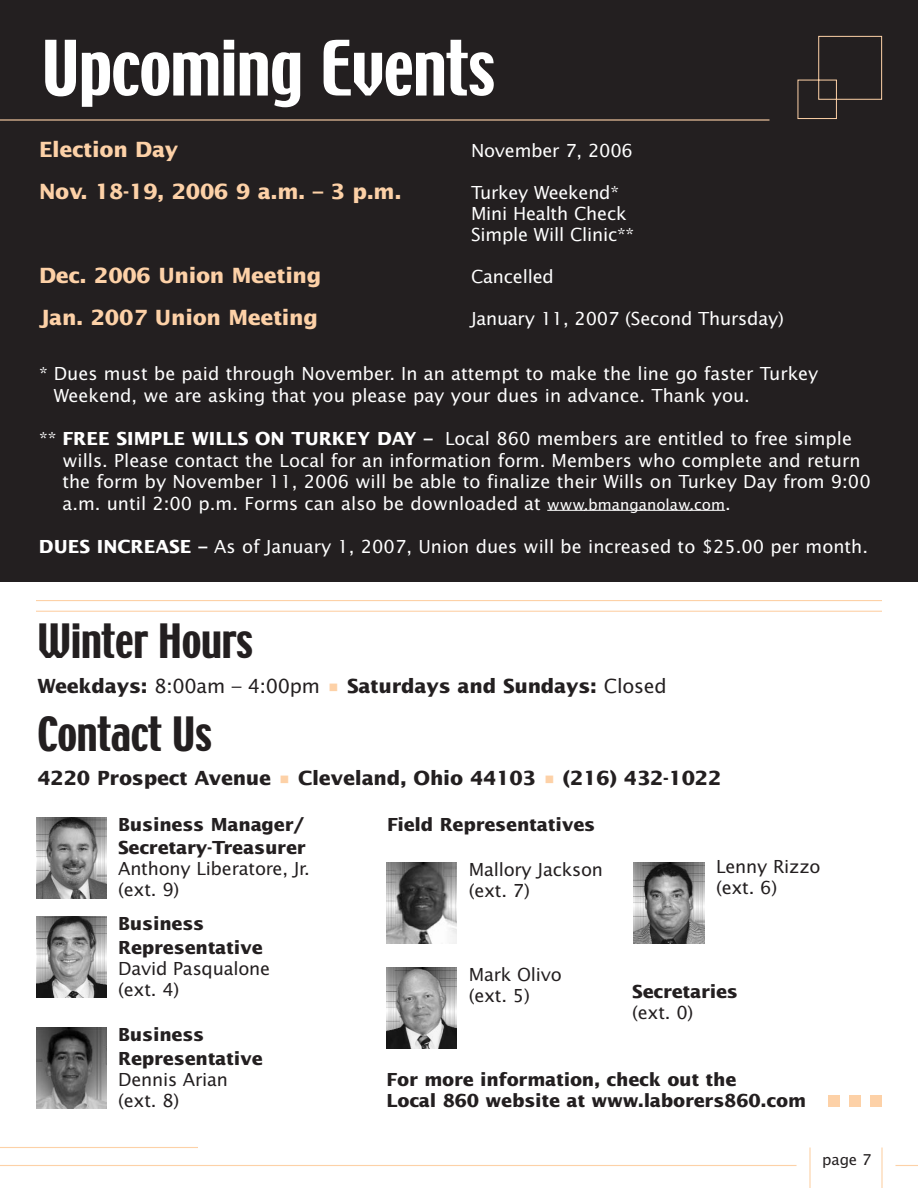
<style>
.page{position:relative;width:918px;height:1188px;background:#fff}
.page>*{position:absolute;margin:0;border:0;box-sizing:border-box;transform-origin:0 0}
.t1{font:67.65px "Techno";letter-spacing:-.01em;color:#fff}
.t2{font:42px "Techno";letter-spacing:-.01em;color:#231f20}
.t3{font:700 21px "Lucida Sans";letter-spacing:-.015em;color:#fdd1a7}
.t4{font:700 19.5px "Lucida Sans";letter-spacing:-.015em;color:#231f20}
.t5{font:18px/21.6px "Lucida Sans";color:#fff}
.t6{font:700 18px/24px "Lucida Sans";letter-spacing:-.015em;color:#231f20}
.t7{font:18px/21px "Lucida Sans";letter-spacing:-.015em;color:#231f20}
.t8{font:15px "Lucida Sans";color:#231f20}
.s1{font-weight:700}
.s2{font-size:15px}
.s3{font-weight:400}
.s4{color:#fdd1a7}
</style>
<div class="page">
<div style="left:0;top:0;width:918px;height:582px;background:#231f20"></div>
<hr style="left:0;top:1147px;width:198px;height:1px;background:#fdd1a7">
<hr style="left:0;top:1165px;width:796px;height:1px;background:#fdd1a7">
<svg style="left:896px;top:1165px;width:22px;height:1px"></svg>
<hr style="left:881px;top:1148px;width:2px;height:40px;background:#fdd1a7">
<hr style="left:809px;top:1148px;width:2px;height:40px;background:#fdd1a7">
<hr style="left:36px;top:611px;width:846px;height:1px;background:#fdd1a7">
<hr style="left:36px;top:600px;width:846px;height:1px;background:#fdd1a7">
<img style="left:36px;top:818px;width:70px;height:80px">
<img style="left:36px;top:917px;width:70px;height:80px">
<img style="left:36px;top:1028px;width:70px;height:80px">
<img style="left:387px;top:863px;width:70px;height:80px">
<img style="left:634px;top:863px;width:70px;height:80px">
<img style="left:387px;top:968px;width:70px;height:80px">
<div style="left:828px;top:1095px;width:12px;height:12px;background:#fdd1a7"></div>
<div style="left:849px;top:1095px;width:12px;height:12px;background:#fdd1a7"></div>
<div style="left:870px;top:1095px;width:12px;height:12px;background:#fdd1a7"></div>
<hr style="left:547px;top:510px;width:38px;height:1px;background:#fff">
<hr style="left:584px;top:510px;width:107px;height:1px;background:#fff">
<hr style="left:689px;top:510px;width:36px;height:1px;background:#fff">
<svg style="left:797px;top:36px;width:85px;height:83px"></svg>
<hr style="left:0;top:119px;width:770px;height:2px;background:#fdd1a7">
<h1 class="t1" style="left:41px;top:40px;width:455px">Upcoming Events</h1>
<p class="t3" style="left:39px;top:141px;width:141px">Election Day</p>
<p class="t5" style="left:471px;top:141px;width:163px">November 7, 2006</p>
<p class="t3" style="left:39px;top:183px;width:364px">Nov. 18-19, 2006 9 a.m. – 3 p.m.</p>
<p class="t5" style="left:471px;top:183px;width:165px;line-height:21px">Turkey Weekend*<br>Mini Health Check<br>Simple Will Clinic**</p>
<p class="t3" style="left:39px;top:267px;width:284px">Dec. 2006 Union Meeting</p>
<p class="t5" style="left:471px;top:267px;width:84px">Cancelled</p>
<p class="t3" style="left:39px;top:309px;width:281px">Jan. 2007 Union Meeting</p>
<p class="t5" style="left:471px;top:309px;width:314px">January 11, 2007 (Second Thursday)</p>
<p class="t5" style="left:54px;top:364px;width:766px;text-indent:-15px">* Dues must be paid through November. In an attempt to make the line go faster Turkey<br>Weekend, we are asking that you please pay your dues in advance. Thank you.</p>
<p class="t5" style="left:62px;top:429px;width:810px;text-indent:-23px">** <span class="s1">FREE SIMPLE WILLS ON TURKEY DAY –</span> Local 860 members are entitled to free simple wills. Please contact the Local for an information form. Members who complete and return the form by November 11, 2006 will be able to finalize their Wills on Turkey Day from 9:00 a.m. until 2:00 p.m. Forms can also be downloaded at <span class="s2">www.bmanganolaw.com</span>.</p>
<p class="t5" style="left:39px;top:537px;width:831px"><span class="s1">DUES INCREASE –</span> As of January 1, 2007, Union dues will be increased to $25.00 per month.</p>
<h2 class="t2" style="left:38px;top:624px;width:217px">Winter Hours</h2>
<p class="t4" style="left:38px;top:678px;width:631px">Weekdays: <span class="s3">8:00am – 4:00pm</span> <span class="s4">•</span> Saturdays and Sundays: <span class="s3">Closed</span></p>
<h2 class="t2" style="left:38px;top:716px;width:176px">Contact Us</h2>
<p class="t4" style="left:38px;top:770px;width:685px">4220 Prospect Avenue <span class="s4">•</span> Cleveland, Ohio 44103 <span class="s4">•</span> (216) 432-1022</p>
<p class="t6" style="left:118px;top:815px;width:189px;line-height:22.5px">Business Manager/<br>Secretary-Treasurer</p>
<p class="t7" style="left:118px;top:859px;width:193px">Anthony Liberatore, Jr. (ext. 9)</p>
<p class="t6" style="left:118px;top:913px;width:146px">Business<br>Representative</p>
<p class="t7" style="left:118px;top:959px;width:154px">David Pasqualone (ext. 4)</p>
<p class="t6" style="left:118px;top:1024px;width:146px">Business<br>Representative</p>
<p class="t7" style="left:118px;top:1070px;width:112px">Dennis Arian (ext. 8)</p>
<p class="t6" style="left:387px;top:814px;width:210px">Field Representatives</p>
<p class="t7" style="left:469px;top:860px;width:136px">Mallory Jackson (ext. 7)</p>
<p class="t7" style="left:716px;top:857px;width:106px">Lenny Rizzo (ext. 6)</p>
<p class="t7" style="left:469px;top:965px;width:95px">Mark Olivo (ext. 5)</p>
<p class="t6" style="left:632px;top:980px;width:107px">Secretaries</p>
<p class="t7" style="left:632px;top:1003px;width:63px">(ext. 0)</p>
<p class="t6" style="left:387px;top:1071px;width:421px;line-height:21px">For more information, check out the<br>Local 860 website at www.laborers860.com</p>
<p class="t8" style="left:822px;top:1154px;width:51px">page 7</p>
</div>
